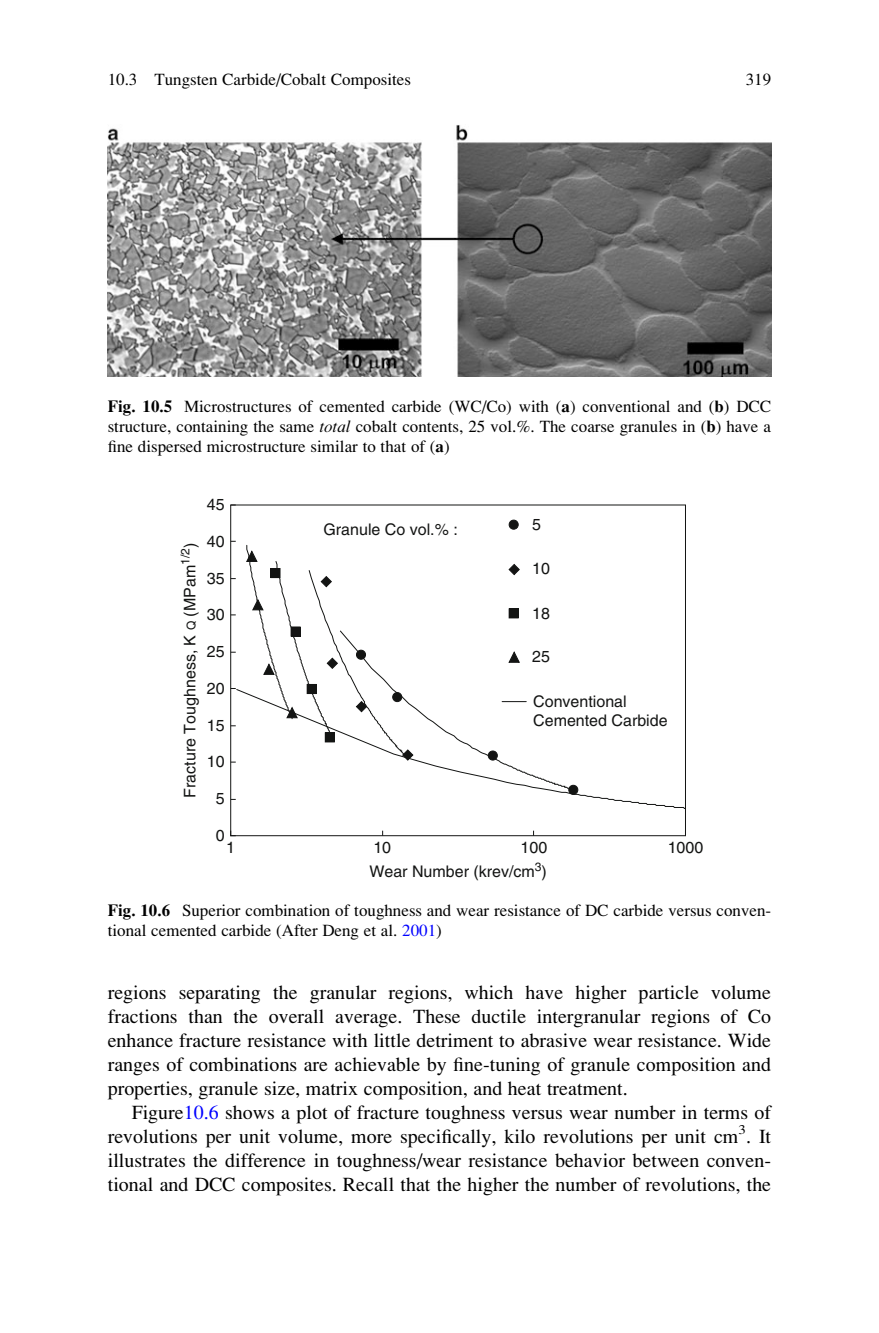
<style>
.page{position:relative;width:879px;height:1333px;background:#fff}
.page>*{position:absolute;margin:0;border:0;box-sizing:border-box;transform-origin:0 0}
.t1{font:20px/24px "Adv P6975";color:#000;text-align:justify}
.t2{font:17px/20px "Adv P6975";color:#000;text-align:justify}
.t3{font:16px/19.2px "Helvetica";color:#131413}
.s1{font-family:"Adv P6960"}
.s2{font-family:"Adv P696 A"}
.s3{font-size:12px}
.s4{color:#00f}
</style>
<div class="page">
<img style="left:108px;top:125px;width:663px;height:251px">
<hr style="left:231px;top:504px;width:454px;height:1px;background:#131413">
<hr style="left:685px;top:505px;width:1px;height:330px;background:#131413">
<hr style="left:231px;top:835px;width:454px;height:1px;background:#131413">
<svg style="left:230px;top:504px;width:7px;height:332px"></svg>
<svg style="left:235px;top:688px;width:450px;height:122px"></svg>
<div style="left:509px;top:520px;width:9px;height:9px;background:#131413;border-radius:50%"></div>
<div style="left:509px;top:519px;width:10px;height:10px;border:1px solid #131413;border-radius:50%"></div>
<svg style="left:245px;top:545px;width:329px;height:245px"></svg>
<p class="t2" style="left:108px;top:71px;width:305px">10.3 Tungsten Carbide/Cobalt Composites</p>
<p class="t2" style="left:746px;top:71px;width:27px">319</p>
<p class="t2" style="left:108px;top:398px;width:665px"><span class="s1">Fig. 10.5</span> Microstructures of cemented carbide (WC/Co) with (<span class="s1">a</span>) conventional and (<span class="s1">b</span>) DCC structure, containing the same <span class="s2">total</span> cobalt contents, 25 vol.%. The coarse granules in (<span class="s1">b</span>) have a fine dispersed microstructure similar to that of (<span class="s1">a</span>)</p>
<p class="t3" style="left:207px;top:496px;width:19px">45</p>
<p class="t3" style="left:182px;top:797px;width:256px;rotate:-90deg">Fracture Toughness, K <span class="s3">Q</span> (MPam<sup>1/2</sup>)</p>
<p class="t3" style="left:207px;top:533px;width:19px">40</p>
<p class="t3" style="left:207px;top:570px;width:19px">35</p>
<p class="t3" style="left:207px;top:606px;width:19px">30</p>
<p class="t3" style="left:207px;top:643px;width:19px">25</p>
<p class="t3" style="left:207px;top:680px;width:19px">20</p>
<p class="t3" style="left:207px;top:716px;width:19px">15</p>
<p class="t3" style="left:207px;top:753px;width:19px">10</p>
<p class="t3" style="left:216px;top:790px;width:10px">5</p>
<p class="t3" style="left:323px;top:521px;width:136px">Granule Co vol.% :</p>
<p class="t3" style="left:532px;top:516px;width:10px">5</p>
<p class="t3" style="left:532px;top:560px;width:19px">10</p>
<p class="t3" style="left:532px;top:605px;width:19px">18</p>
<p class="t3" style="left:532px;top:648px;width:19px">25</p>
<p class="t3" style="left:533px;top:693px;width:136px">Conventional<br>Cemented Carbide</p>
<p class="t3" style="left:216px;top:827px;width:10px">0</p>
<p class="t3" style="left:226px;top:839px;width:10px">1</p>
<p class="t3" style="left:373px;top:839px;width:19px">10</p>
<p class="t3" style="left:520px;top:839px;width:28px">100</p>
<p class="t3" style="left:667px;top:839px;width:37px">1000</p>
<p class="t3" style="left:369px;top:863px;width:179px">Wear Number (krev/cm<sup>3</sup>)</p>
<p class="t2" style="left:108px;top:902px;width:665px"><span class="s1">Fig. 10.6</span> Superior combination of toughness and wear resistance of DC carbide versus conven&shy;tional cemented carbide (After Deng et al. <span class="s4">2001</span>)</p>
<p class="t1" style="left:108px;top:982px;width:665px">regions separating the granular regions, which have higher particle volume fractions than the overall average. These ductile intergranular regions of Co enhance fracture resistance with little detriment to abrasive wear resistance. Wide ranges of combinations are achievable by fine-tuning of granule composition and properties, granule size, matrix composition, and heat treatment.</p>
<p class="t1" style="left:108px;top:1102px;width:665px;text-indent:24px">Figure<span class="s4">10.6</span> shows a plot of fracture toughness versus wear number in terms of revolutions per unit volume, more specifically, kilo revolutions per unit cm<sup>3</sup>. It illustrates the difference in toughness/wear resistance behavior between conven&shy;tional and DCC composites. Recall that the higher the number of revolutions, the</p>
</div>
